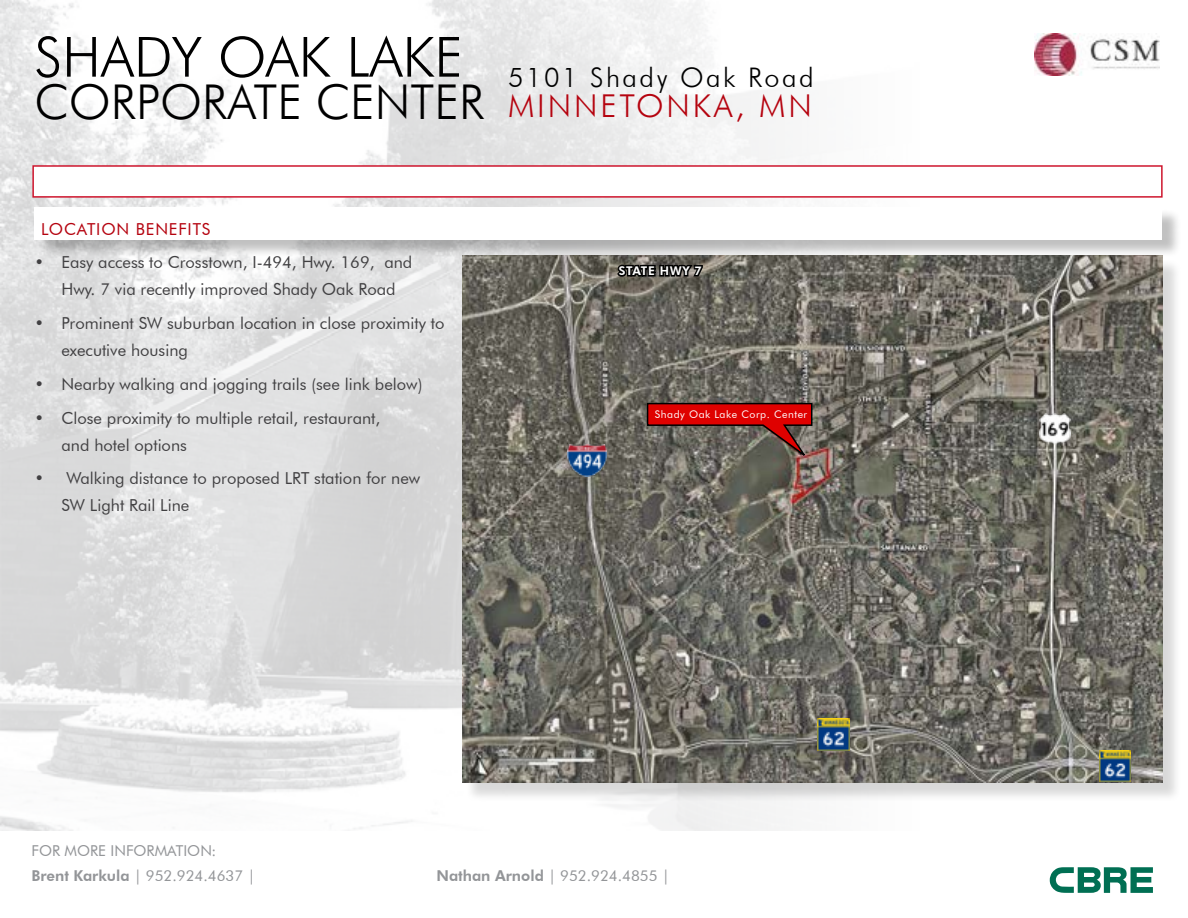
<style>
.page{position:relative;width:1188px;height:918px;background:#fff}
.page>*{position:absolute;margin:0;border:0;box-sizing:border-box;transform-origin:0 0}
.t1{font:300 55.5px "Futura BT";color:#000}
.t2{font:300 48px "Futura BT";color:#000}
.t3{font:300 31.5px "Futura BT";letter-spacing:.09em;color:#b5030f}
.t4{font:300 27px "Futura BT";letter-spacing:.09em;color:#000}
.t5{font:16.5px/27px "Futura BT";color:#414042}
.t6{font:16.5px "Futura BT";color:#b5030f}
.t7{font:15px/25.5px "Futura BT";color:#939598}
.t8{font:800 12px "Futura BT";letter-spacing:.05em;color:#fff}
.t9{font:10.5px "Futura BT";letter-spacing:.05em;color:#fff}
.s1{font-weight:800}
</style>
<div class="page">
<img style="left:0;top:0;width:1163px;height:831px">
<img style="left:1035px;top:34px;width:124px;height:41px">
<div style="left:465px;top:259px;width:716px;height:543px;background:#000;opacity:.15"></div>
<img style="left:463px;top:257px;width:699px;height:526px">
<div style="left:37px;top:209px;width:1145px;height:48px;background:#000;opacity:.25"></div>
<div style="left:34px;top:207px;width:1128px;height:32px;background:#fff"></div>
<svg style="left:646px;top:402px;width:167px;height:59px"></svg>
<img style="left:818px;top:719px;width:31px;height:31px">
<img style="left:1099px;top:750px;width:32px;height:31px">
<img style="left:1040px;top:414px;width:31px;height:31px">
<svg style="left:615px;top:248px;width:89px;height:65px"></svg>
<img style="left:567px;top:445px;width:39px;height:31px">
<div style="left:32px;top:165px;width:1131px;height:33px;background:#fff;border:2px solid #ce152d"></div>
<svg style="left:1050px;top:867px;width:103px;height:26px"></svg>
<h1 class="t1" style="left:34px;top:23px;width:430px">SHADY OAK LAKE</h1>
<h2 class="t2" style="left:34px;top:72px;width:447px">CORPORATE CENTER</h2>
<h3 class="t4" style="left:508px;top:61px;width:307px">5101 SHADY OAK ROAD</h3>
<h3 class="t3" style="left:508px;top:87px;width:62px">MINNE</h3>
<h3 class="t3" style="left:619px;top:87px;width:194px">TON KA, MN</h3>
<p class="t6" style="left:41px;top:219px;width:47px">lo cation</p>
<p class="t6" style="left:136px;top:219px;width:21px">benefit</p>
<p class="t6" style="left:202px;top:219px;width:10px">s</p>
<p class="t5" style="left:61px;top:249px;width:352px;text-indent:-27px">• Easy access to Crosstown, I-494, Hwy. 169, and<br>Hwy. 7 via recently improved Shady Oak Road</p>
<p class="t5" style="left:61px;top:310px;width:385px;text-indent:-27px">• Prominent SW suburban location in close proximity to executive housing</p>
<p class="t5" style="left:34px;top:370px;width:389px">• Nearby walking and jogging trails (see link below)</p>
<p class="t5" style="left:61px;top:404px;width:320px;text-indent:-27px">• Close proximity to multiple retail, restaurant, and hotel options</p>
<p class="t5" style="left:61px;top:465px;width:360px;text-indent:-27px">• Walking distance to proposed LRT station for new<br>SW Light Rail Line</p>
<p class="t8" style="left:619px;top:263px;width:85px">STATE HWY 7</p>
<p class="t9" style="left:655px;top:408px;width:154px">Shady Oak Lake Corp. Center</p>
<p class="t7" style="left:32px;top:838px;width:225px">FOR MORE INFORMATION:<br><span class="s1">Brent Karkula</span> | 952.924.4637 |</p>
<p class="t7" style="left:437px;top:863px;width:234px"><span class="s1">Nathan Arnold</span> | 952.924.4855 |</p>
</div>
